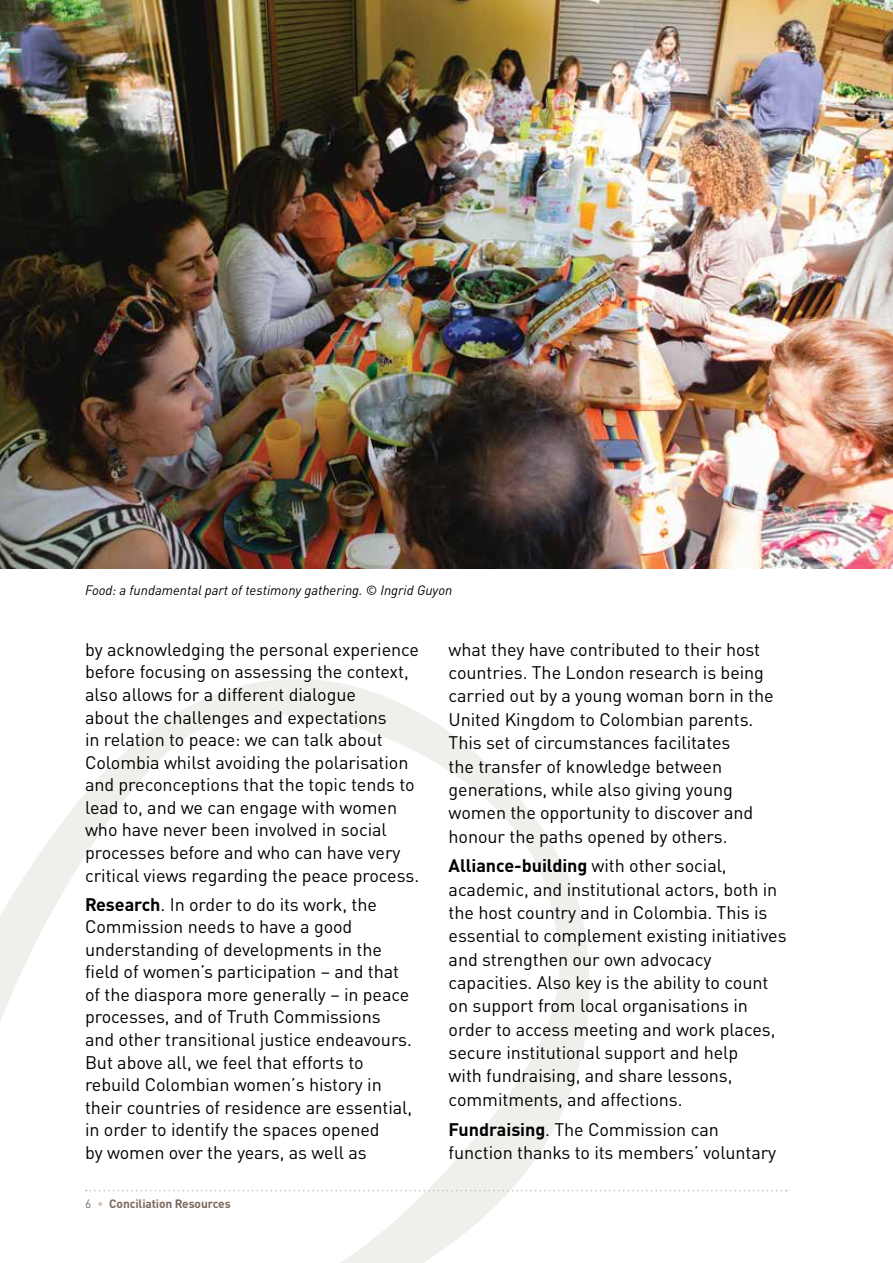
<style>
.page{position:relative;width:893px;height:1263px;background:#fff}
.page>*{position:absolute;margin:0;border:0;box-sizing:border-box;transform-origin:0 0}
.t1{font:18px/22.5px "DIN Pro";letter-spacing:-.005em;color:#000}
.t2{font:italic 13.5px "DIN Pro";color:#000}
.t3{font:700 12px "DIN Pro";letter-spacing:-.01em;color:#7b6a5d}
.t4{font:12px "DIN Pro";color:#7b6a5d}
.s1{font-weight:700}
</style>
<div class="page">
<svg style="left:0;top:679px;width:592px;height:584px"></svg>
<svg style="left:86px;top:1190px;width:701px;height:1px"></svg>
<img style="left:0;top:0;width:893px;height:569px">
<svg style="left:98px;top:1202px;width:4px;height:4px"></svg>
<p class="t2" style="left:85px;top:580px;width:369px">Food: a fundamental part of testimony gathering. © Ingrid Guyon</p>
<p class="t1" style="left:85px;top:636px;width:336px">by acknowledging the personal experience before focusing on assessing the context, also allows for a different dialogue<br>about the challenges and expectations<br>in relation to peace: we can talk about Colombia whilst avoiding the polarisation and preconceptions that the topic tends to lead to, and we can engage with women who have never been involved in social processes before and who can have very critical views regarding the peace process.</p>
<p class="t1" style="left:85px;top:891px;width:329px"><span class="s1">Research</span>. In order to do its work, the Commission needs to have a good understanding of developments in the field of women’s participation – and that of the diaspora more generally – in peace processes, and of Truth Commissions and other transitional justice endeavours.<br>But above all, we feel that efforts to rebuild Colombian women’s history in their countries of residence are essential, in order to identify the spaces opened<br>by women over the years, as well as</p>
<p class="t4" style="left:85px;top:1194px;width:8px">6</p>
<p class="t3" style="left:109px;top:1194px;width:123px">Conciliation Resources</p>
<p class="t1" style="left:449px;top:636px;width:327px;line-height:23.4px">what they have contributed to their host countries. The London research is being carried out by a young woman born in the United Kingdom to Colombian parents.<br>This set of circumstances facilitates<br>the transfer of knowledge between generations, while also giving young women the opportunity to discover and honour the paths opened by others.</p>
<p class="t1" style="left:449px;top:852px;width:340px;line-height:23.4px"><span class="s1">Alliance-building</span> with other social, academic, and institutional actors, both in the host country and in Colombia. This is essential to complement existing initiatives and strengthen our own advocacy capacities. Also key is the ability to count on support from local organisations in order to access meeting and work places, secure institutional support and help<br>with fundraising, and share lessons, commitments, and affections.</p>
<p class="t1" style="left:449px;top:1115px;width:329px;line-height:23.4px"><span class="s1">Fundraising</span>. The Commission can function thanks to its members’ voluntary</p>
</div>
